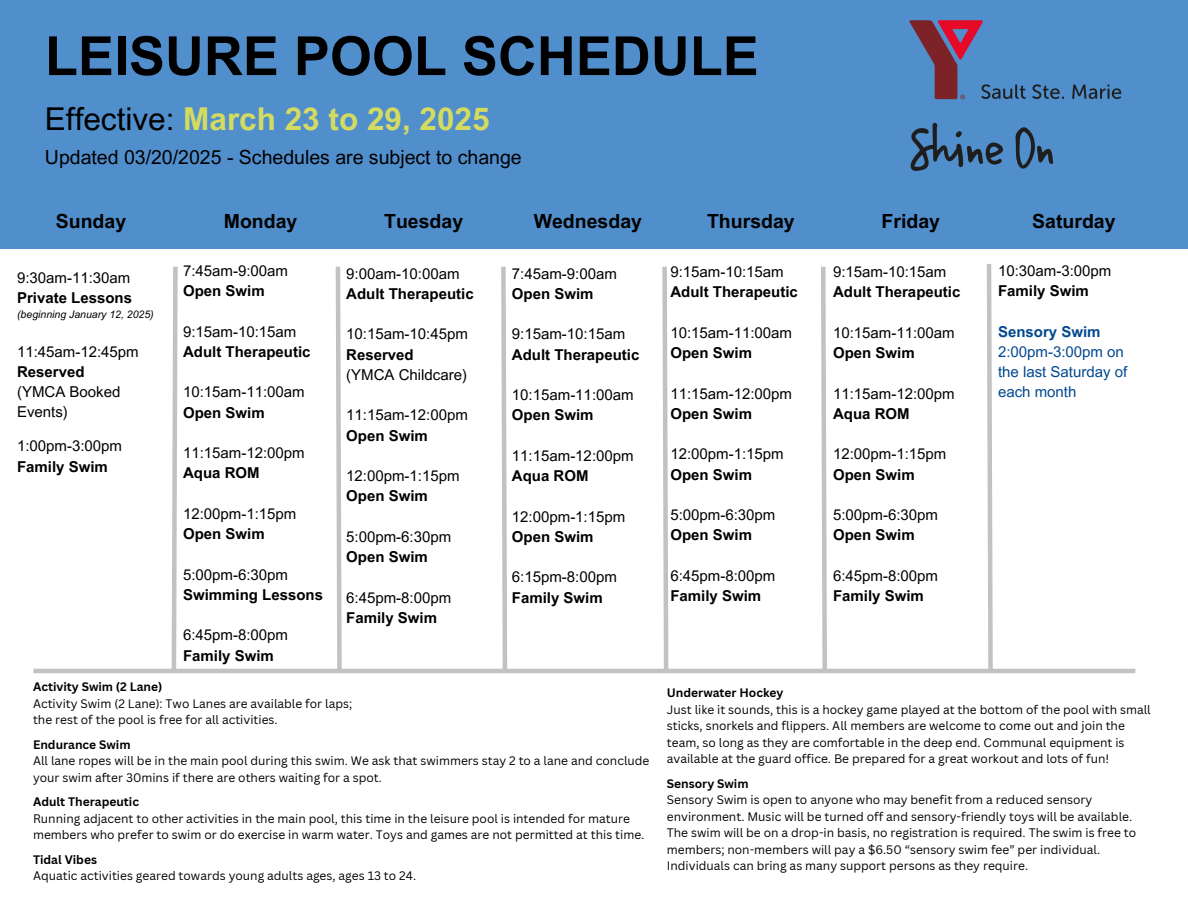
<style>
.page{position:relative;width:1188px;height:918px;background:#fff}
.page>*{position:absolute;margin:0;border:0;box-sizing:border-box;transform-origin:0 0}
.t1{font:700 54px "Arial MT Pro";color:#000}
.t2{font:700 31.5px "Arial MT Pro";color:#d4dc60}
.t3{font:700 19.5px "Arial MT Pro";color:#000}
.t4{font:19.5px "Arial MT Pro";color:#000}
.t5{font:15px/20.2px "Arial MT Pro";color:#000}
.t6{font:700 15px/20.2px "Arial MT Pro";color:#000}
.t7{font:15px/20.2px "Arial MT Pro";color:#004890}
.t8{font:12px/16.5px "Canva Sans";color:#000}
.t9{font:italic 10.5px "Arial MT Pro";color:#000}
.s1{font-weight:400;color:#000}
.s2{font-weight:700}
.s3{font-weight:400}
</style>
<div class="page">
<div style="left:0;top:0;width:1188px;height:249px;background:#518fcc"></div>
<svg style="left:169px;top:266px;width:11px;height:403px"></svg>
<svg style="left:333px;top:266px;width:12px;height:403px"></svg>
<svg style="left:499px;top:266px;width:11px;height:403px"></svg>
<svg style="left:660px;top:266px;width:11px;height:403px"></svg>
<svg style="left:985px;top:264px;width:11px;height:405px"></svg>
<svg style="left:819px;top:266px;width:11px;height:403px"></svg>
<hr style="left:33px;top:669px;width:1102px;height:4px;background:#c2c1c3">
<img style="left:909px;top:20px;width:213px;height:151px">
<p class="t1" style="left:45px;top:36px;width:715px">LEISURE POOL SCHEDULE</p>
<p class="t2" style="left:45px;top:107px;width:446px"><span class="s1">Effective:</span> March 23 to 29, 2025</p>
<p class="t4" style="left:45px;top:150px;width:478px">Updated 03/20/2025 - Schedules are subject to change</p>
<h2 class="t3" style="left:56px;top:213px;width:72px">Sunday</h2>
<h2 class="t3" style="left:224px;top:213px;width:75px">Monday</h2>
<h2 class="t3" style="left:384px;top:213px;width:81px">Tuesday</h2>
<h2 class="t3" style="left:534px;top:213px;width:110px">Wednesday</h2>
<h2 class="t3" style="left:707px;top:213px;width:89px">Thursday</h2>
<h2 class="t3" style="left:882px;top:213px;width:60px">Friday</h2>
<h2 class="t3" style="left:1032px;top:213px;width:85px">Saturday</h2>
<h1 class="t5" style="left:17px;top:269px;width:115px">9:30am-11:30am</h1>
<p class="t6" style="left:17px;top:289px;width:116px">Private Lessons</p>
<h3 class="t9" style="left:17px;top:311px;width:138px">(beginning January 12, 2025)</h3>
<h3 class="t5" style="left:17px;top:343px;width:123px">11:45am-12:45pm<br><span class="s2">Reserved<br></span>(YMCA Booked<br>Events)</h3>
<h3 class="t5" style="left:17px;top:438px;width:106px">1:00pm-3:00pm<br><span class="s2">Family Swim</span></h3>
<h3 class="t5" style="left:998px;top:262px;width:115px">10:30am-3:00pm<br><span class="s2">Family Swim</span></h3>
<h3 class="t7" style="left:998px;top:323px;width:131px"><span class="s2">Sensory Swim<br></span>2:00pm-3:00pm on the last Saturday of each month</h3>
<h3 class="t5" style="left:183px;top:262px;width:107px">7:45am-9:00am<br><span class="s2">Open Swim</span></h3>
<h3 class="t6" style="left:183px;top:323px;width:129px"><span class="s3">9:15am-10:15am<br></span>Adult Therapeutic</h3>
<h3 class="t5" style="left:183px;top:384px;width:123px">10:15am-11:00am<br><span class="s2">Open Swim</span></h3>
<h3 class="t5" style="left:183px;top:445px;width:123px">11:15am-12:00pm<br><span class="s2">Aqua ROM</span></h3>
<h3 class="t5" style="left:183px;top:505px;width:115px">12:00pm-1:15pm<br><span class="s2">Open Swim</span></h3>
<h3 class="t6" style="left:183px;top:566px;width:141px"><span class="s3">5:00pm-6:30pm<br></span>Swimming Lessons</h3>
<h3 class="t5" style="left:183px;top:627px;width:107px">6:45pm-8:00pm<br><span class="s2">Family Swim</span></h3>
<h3 class="t6" style="left:670px;top:264px;width:129px"><span class="s3">9:15am-10:15am<br></span>Adult Therapeutic</h3>
<h3 class="t5" style="left:670px;top:324px;width:123px">10:15am-11:00am<br><span class="s2">Open Swim</span></h3>
<h3 class="t5" style="left:670px;top:385px;width:123px">11:15am-12:00pm<br><span class="s2">Open Swim</span></h3>
<h3 class="t5" style="left:670px;top:446px;width:115px">12:00pm-1:15pm<br><span class="s2">Open Swim</span></h3>
<p class="t5" style="left:670px;top:507px;width:107px">5:00pm-6:30pm<br><span class="s2">Open Swim</span></p>
<p class="t5" style="left:670px;top:567px;width:107px">6:45pm-8:00pm<br><span class="s2">Family Swim</span></p>
<p class="t6" style="left:833px;top:264px;width:129px"><span class="s3">9:15am-10:15am<br></span>Adult Therapeutic</p>
<p class="t5" style="left:833px;top:324px;width:123px">10:15am-11:00am<br><span class="s2">Open Swim</span></p>
<h3 class="t5" style="left:833px;top:385px;width:123px">11:15am-12:00pm<br><span class="s2">Aqua ROM</span></h3>
<h3 class="t5" style="left:833px;top:446px;width:115px">12:00pm-1:15pm<br><span class="s2">Open Swim</span></h3>
<h3 class="t5" style="left:833px;top:507px;width:107px">5:00pm-6:30pm<br><span class="s2">Open Swim</span></h3>
<h3 class="t5" style="left:833px;top:567px;width:107px">6:45pm-8:00pm<br><span class="s2">Family Swim</span></h3>
<h3 class="t5" style="left:512px;top:265px;width:107px">7:45am-9:00am<br><span class="s2">Open Swim</span></h3>
<h3 class="t6" style="left:512px;top:326px;width:129px"><span class="s3">9:15am-10:15am<br></span>Adult Therapeutic</h3>
<h3 class="t5" style="left:512px;top:387px;width:123px">10:15am-11:00am<br><span class="s2">Open Swim</span></h3>
<p class="t5" style="left:512px;top:447px;width:123px">11:15am-12:00pm<br><span class="s2">Aqua ROM</span></p>
<h3 class="t5" style="left:512px;top:508px;width:115px">12:00pm-1:15pm<br><span class="s2">Open Swim</span></h3>
<h3 class="t5" style="left:512px;top:569px;width:107px">6:15pm-8:00pm<br><span class="s2">Family Swim</span></h3>
<h3 class="t6" style="left:346px;top:265px;width:129px"><span class="s3">9:00am-10:00am<br></span>Adult Therapeutic</h3>
<h3 class="t5" style="left:346px;top:326px;width:123px">10:15am-10:45pm<br><span class="s2">Reserved<br></span>(YMCA Childcare)</h3>
<h3 class="t5" style="left:346px;top:407px;width:123px">11:15am-12:00pm<br><span class="s2">Open Swim</span></h3>
<h3 class="t5" style="left:346px;top:468px;width:115px">12:00pm-1:15pm<br><span class="s2">Open Swim</span></h3>
<h3 class="t5" style="left:346px;top:528px;width:107px">5:00pm-6:30pm<br><span class="s2">Open Swim</span></h3>
<h3 class="t5" style="left:346px;top:589px;width:107px">6:45pm-8:00pm<br><span class="s2">Family Swim</span></h3>
<h3 class="t8" style="left:33px;top:678px;width:321px"><span class="s2">Activity Swim (2 Lane)<br></span>Activity Swim (2 Lane): Two Lanes are available for laps; the rest of the pool is free for all activities.</h3>
<h3 class="t8" style="left:33px;top:736px;width:618px"><span class="s2">Endurance Swim<br></span>All lane ropes will be in the main pool during this swim. We ask that swimmers stay 2 to a lane and conclude your swim after 30mins if there are others waiting for a spot.</h3>
<p class="t8" style="left:33px;top:793px;width:613px"><span class="s2">Adult Therapeutic<br></span>Running adjacent to other activities in the main pool, this time in the leisure pool is intended for mature members who prefer to swim or do exercise in warm water. Toys and games are not permitted at this time.</p>
<p class="t8" style="left:33px;top:851px;width:385px"><span class="s2">Tidal Vibes<br></span>Aquatic activities geared towards young adults ages, ages 13 to 24.</p>
<p class="t8" style="left:667px;top:685px;width:485px"><span class="s2">Underwater Hockey<br></span>Just like it sounds, this is a hockey game played at the bottom of the pool with small sticks, snorkels and flippers. All members are welcome to come out and join the team, so long as they are comfortable in the deep end. Communal equipment is available at the guard office. Be prepared for a great workout and lots of fun!</p>
<h3 class="t8" style="left:667px;top:775px;width:471px"><span class="s2">Sensory Swim<br></span>Sensory Swim is open to anyone who may benefit from a reduced sensory environment. Music will be turned off and sensory-friendly toys will be available.<br>The swim will be on a drop-in basis, no registration is required. The swim is free to members; non-members will pay a $6.50 “sensory swim fee” per individual.<br>Individuals can bring as many support persons as they require.</h3>
</div>
